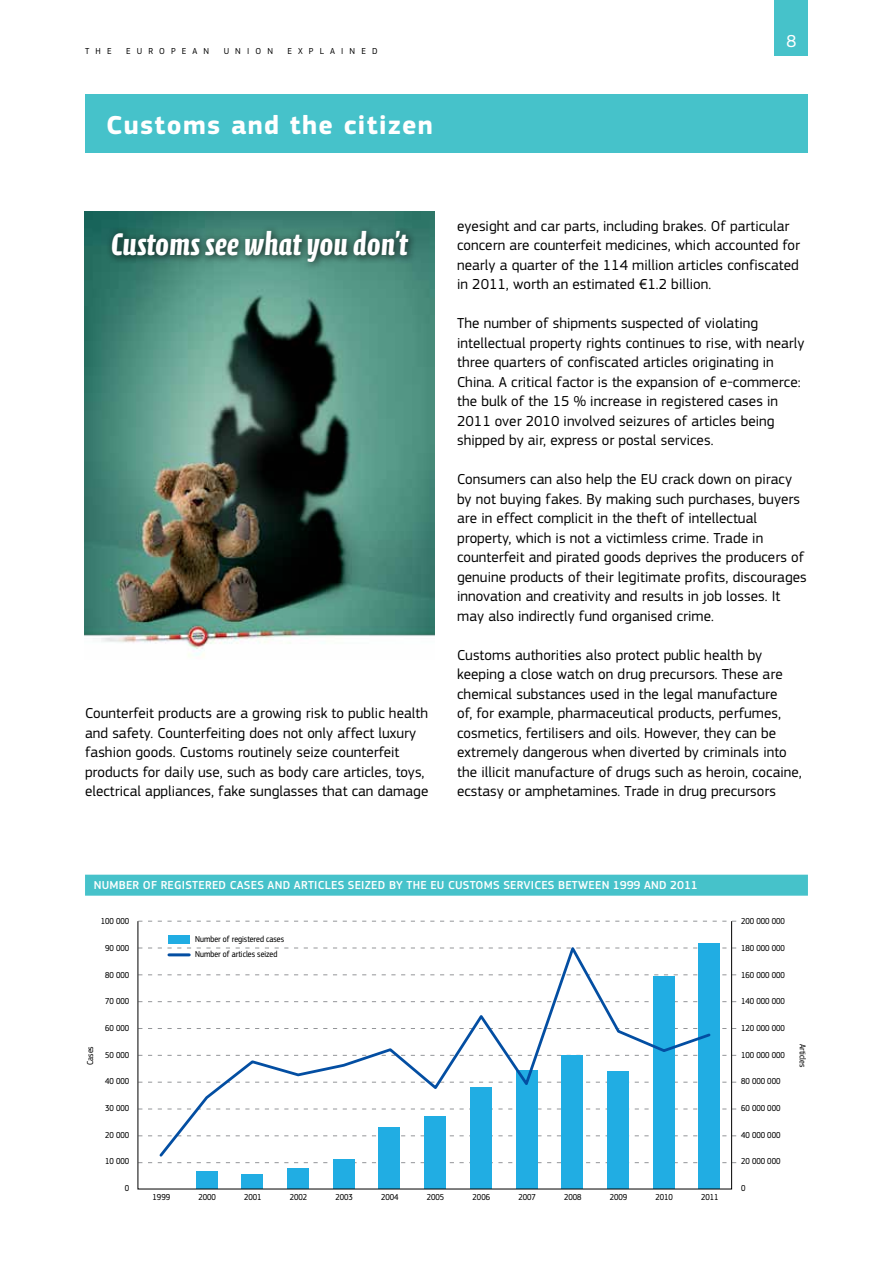
<style>
.page{position:relative;width:893px;height:1263px;background:#fff}
.page>*{position:absolute;margin:0;border:0;box-sizing:border-box;transform-origin:0 0}
.t1{font:700 31.5px "Calcite Pro";color:#fff}
.Heading01_neg{font:700 27px "EC Square Sans Pro";letter-spacing:.05em;color:#fff}
.t2{font:18px "EC Square Sans Pro";color:#fff}
.BodyText{font:15px/19.5px "EC Square Sans Pro";letter-spacing:.005em;color:#000}
.Graph_Title{font:500 12px "EC Square Sans Pro";letter-spacing:.02em;color:#fff}
.t3{font:9px/15px "EC Square Sans Cond Pro";color:#000}
.t4{font:9px "EC Square Sans Pro";letter-spacing:.68em;color:#000}
</style>
<div class="page">
<div style="left:775px;top:0;width:33px;height:55px;background:#46c2ca"></div>
<img style="left:84px;top:211px;width:351px;height:446px">
<div style="left:85px;top:94px;width:723px;height:59px;background:#46c2ca"></div>
<div style="left:85px;top:875px;width:723px;height:21px;background:#46c2ca"></div>
<svg style="left:137px;top:948px;width:599px;height:1px"></svg>
<svg style="left:137px;top:974px;width:599px;height:1px"></svg>
<svg style="left:137px;top:1001px;width:599px;height:1px"></svg>
<svg style="left:137px;top:1028px;width:599px;height:1px"></svg>
<svg style="left:137px;top:1055px;width:599px;height:1px"></svg>
<svg style="left:137px;top:1082px;width:599px;height:1px"></svg>
<svg style="left:137px;top:1109px;width:599px;height:1px"></svg>
<svg style="left:137px;top:1135px;width:599px;height:1px"></svg>
<svg style="left:137px;top:1162px;width:599px;height:1px"></svg>
<div style="left:169px;top:935px;width:21px;height:9px;background:#21ade3"></div>
<div style="left:196px;top:1171px;width:21px;height:18px;background:#21ade3"></div>
<div style="left:242px;top:1174px;width:21px;height:15px;background:#21ade3"></div>
<div style="left:287px;top:1168px;width:22px;height:21px;background:#21ade3"></div>
<div style="left:333px;top:1159px;width:21px;height:30px;background:#21ade3"></div>
<div style="left:379px;top:1128px;width:21px;height:61px;background:#21ade3"></div>
<div style="left:425px;top:1116px;width:21px;height:73px;background:#21ade3"></div>
<div style="left:470px;top:1088px;width:21px;height:101px;background:#21ade3"></div>
<div style="left:516px;top:1071px;width:21px;height:118px;background:#21ade3"></div>
<div style="left:562px;top:1056px;width:21px;height:133px;background:#21ade3"></div>
<div style="left:607px;top:1071px;width:22px;height:118px;background:#21ade3"></div>
<div style="left:653px;top:977px;width:21px;height:212px;background:#21ade3"></div>
<div style="left:699px;top:943px;width:21px;height:246px;background:#21ade3"></div>
<svg style="left:157px;top:942px;width:554px;height:217px"></svg>
<hr style="left:169px;top:953px;width:20px;height:3px;background:#034ea2">
<div style="left:106px;top:225px;width:312px;height:46px;background:#000;opacity:.75"></div>
<p class="t4" style="left:85px;top:45px;width:28px">THE</p>
<p class="t4" style="left:126px;top:45px;width:85px">EUROPEAN</p>
<p class="t4" style="left:224px;top:45px;width:51px">UNION</p>
<p class="t4" style="left:287px;top:45px;width:92px">EXPLAINED</p>
<p class="Heading01_neg" style="left:106px;top:109px;width:328px">Customs and the citizen</p>
<p class="t2" style="left:786px;top:30px;width:12px">8</p>
<p class="t1" style="left:111px;top:226px;width:298px">Customs see what you don’t</p>
<p class="BodyText" style="left:85px;top:704px;width:345px">Counterfeit products are a growing risk to public health and safety. Counterfeiting does not only affect luxury fashion goods. Customs routinely seize counterfeit products for daily use, such as body care articles, toys, electrical appliances, fake sunglasses that can damage</p>
<p class="BodyText" style="left:457px;top:216px;width:344px">eyesight and car parts, including brakes. Of particular concern are counterfeit medicines, which accounted for nearly a quarter of the 114 million articles confiscated in 2011, worth an estimated €1.2 billion.</p>
<p class="BodyText" style="left:457px;top:314px;width:349px">The number of shipments suspected of violating intellectual property rights continues to rise, with nearly three quarters of confiscated articles originating in China. A critical factor is the expansion of e-commerce: the bulk of the 15 % increase in registered cases in 2011 over 2010 involved seizures of articles being shipped by air, express or postal services.</p>
<p class="BodyText" style="left:457px;top:470px;width:351px">Consumers can also help the EU crack down on piracy by not buying fakes. By making such purchases, buyers are in effect complicit in the theft of intellectual property, which is not a victimless crime. Trade in counterfeit and pirated goods deprives the producers of genuine products of their legitimate profits, discourages innovation and creativity and results in job losses. It may also indirectly fund organised crime.</p>
<p class="BodyText" style="left:457px;top:645px;width:346px">Customs authorities also protect public health by keeping a close watch on drug precursors. These are chemical substances used in the legal manufacture<br>of, for example, pharmaceutical products, perfumes, cosmetics, fertilisers and oils. However, they can be extremely dangerous when diverted by criminals into the illicit manufacture of drugs such as heroin, cocaine, ecstasy or amphetamines. Trade in drug precursors</p>
<p class="Graph_Title" style="left:94px;top:878px;width:606px">NUMBER OF REGISTERED CASES AND ARTICLES SEIZED BY THE EU CUSTOMS SERVICES BETWEEN 1999 AND 2011</p>
<p class="t3" style="left:101px;top:914px;width:30px">100 000</p>
<p class="t3" style="left:105px;top:941px;width:25px">90 000</p>
<p class="t3" style="left:105px;top:967px;width:25px">80 000</p>
<p class="t3" style="left:105px;top:994px;width:25px">70 000</p>
<p class="t3" style="left:105px;top:1021px;width:25px">60 000</p>
<p class="t3" style="left:105px;top:1047px;width:25px">50 000</p>
<p class="t3" style="left:105px;top:1074px;width:25px">40 000</p>
<p class="t3" style="left:105px;top:1101px;width:25px">30 000</p>
<p class="t3" style="left:105px;top:1127px;width:25px">20 000</p>
<p class="t3" style="left:105px;top:1154px;width:25px">10 000</p>
<p class="t3" style="left:125px;top:1181px;width:6px">0</p>
<p class="t3" style="left:741px;top:914px;width:45px">200 000 000</p>
<p class="t3" style="left:741px;top:941px;width:45px">180 000 000</p>
<p class="t3" style="left:741px;top:967px;width:45px">160 000 000</p>
<p class="t3" style="left:741px;top:994px;width:45px">140 000 000</p>
<p class="t3" style="left:741px;top:1021px;width:45px">120 000 000</p>
<p class="t3" style="left:741px;top:1047px;width:45px">100 000 000</p>
<p class="t3" style="left:741px;top:1074px;width:41px">80 000 000</p>
<p class="t3" style="left:741px;top:1101px;width:41px">60 000 000</p>
<p class="t3" style="left:741px;top:1127px;width:41px">40 000 000</p>
<p class="t3" style="left:741px;top:1154px;width:41px">20 000 000</p>
<p class="t3" style="left:741px;top:1181px;width:6px">0</p>
<p class="t3" style="left:195px;top:932px;width:90px">Number of registered cases<br>Number of articles seized</p>
<p class="t3" style="left:83px;top:1065px;width:20px;rotate:-90deg">Cases</p>
<p class="t3" style="left:810px;top:1044px;width:25px;rotate:90deg">Articles</p>
<p class="t3" style="left:153px;top:1190px;width:19px">1999</p>
<p class="t3" style="left:198px;top:1190px;width:19px">2000</p>
<p class="t3" style="left:244px;top:1190px;width:19px">2001</p>
<p class="t3" style="left:290px;top:1190px;width:19px">2002</p>
<p class="t3" style="left:335px;top:1190px;width:19px">2003</p>
<p class="t3" style="left:381px;top:1190px;width:19px">2004</p>
<p class="t3" style="left:427px;top:1190px;width:19px">2005</p>
<p class="t3" style="left:473px;top:1190px;width:19px">2006</p>
<p class="t3" style="left:518px;top:1190px;width:19px">2007</p>
<p class="t3" style="left:564px;top:1190px;width:19px">2008</p>
<p class="t3" style="left:610px;top:1190px;width:19px">2009</p>
<p class="t3" style="left:655px;top:1190px;width:19px">2010</p>
<p class="t3" style="left:701px;top:1190px;width:19px">2011</p>
</div>
